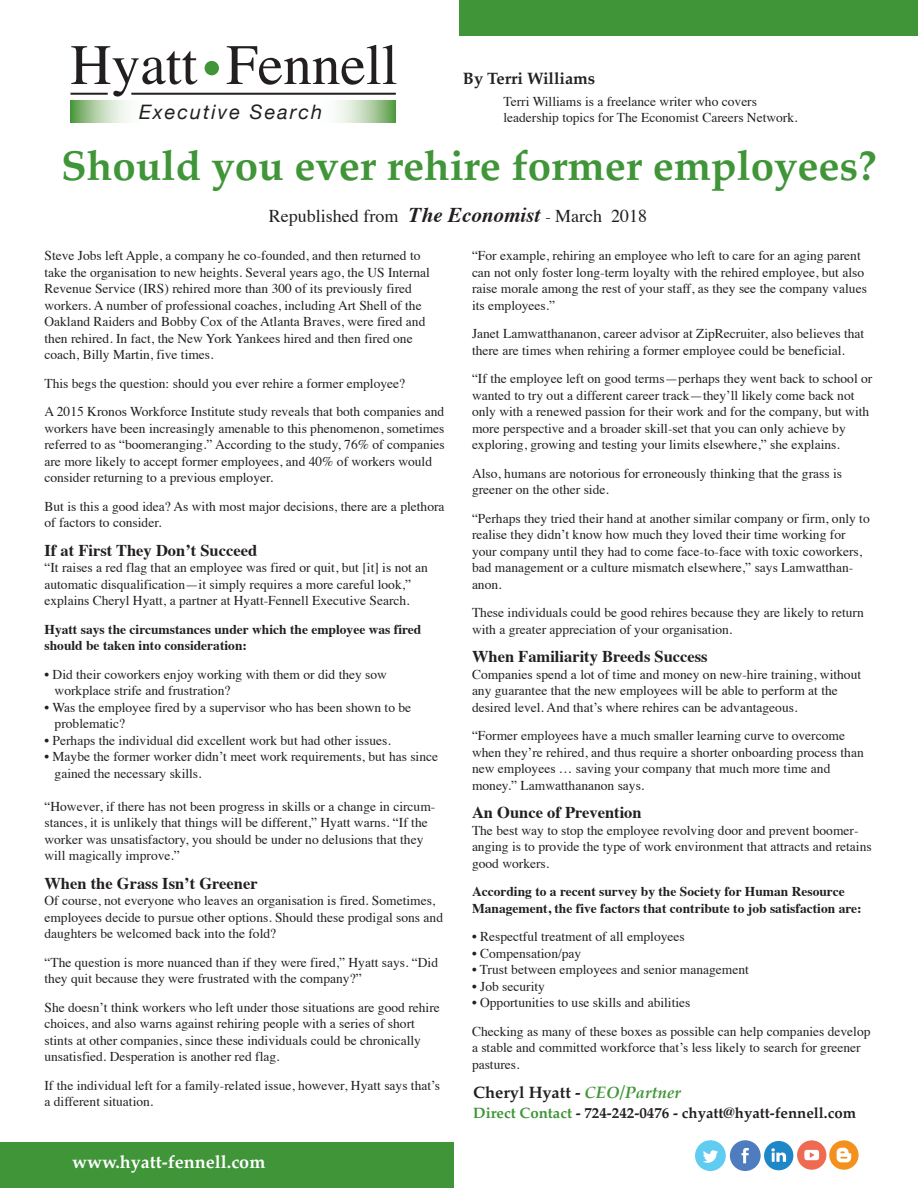
<style>
.page{position:relative;width:918px;height:1188px;background:#fff}
.page>*{position:absolute;margin:0;border:0;box-sizing:border-box;transform-origin:0 0}
.t1{font:57.15px "Times";color:#231f20}
.t2{font:700 42px "Palatino";color:#3f9537}
.t3{font:italic 19.95px "Helvetica Neue";letter-spacing:.1em;color:#231f20}
.t4{font:18px "Times";color:#231f20}
.t5{font:700 18px "Palatino";color:#fff}
.t6{font:700 16.5px "Times";color:#231f20}
.t7{font:700 16.5px "Palatino";color:#231f20}
.t8{font:700 15px "Palatino";color:#231f20}
.t9{font:13.5px/16.5px "Times";color:#231f20}
.t10{font:700 13.5px/16.5px "Times";color:#231f20}
.s1{font-weight:700;font-style:italic;font-size:21px}
.s2{font-size:16.5px}
.s3{font-style:italic;color:#3f9537}
.s4{color:#3f9537}
</style>
<div class="page">
<div style="left:0;top:1143px;width:454px;height:45px;background:#3f9537"></div>
<div style="left:459px;top:0;width:459px;height:36px;background:#3f9537"></div>
<div style="left:730px;top:1140px;width:31px;height:31px;background:#4e7cbf;border-radius:50%"></div>
<svg style="left:742px;top:1148px;width:7px;height:15px"></svg>
<div style="left:695px;top:1140px;width:31px;height:31px;background:#60ccf0;border-radius:50%"></div>
<svg style="left:703px;top:1150px;width:15px;height:13px"></svg>
<div style="left:797px;top:1140px;width:29px;height:30px;background:#ee6b52;border-radius:50%"></div>
<svg style="left:804px;top:1150px;width:15px;height:10px"></svg>
<div style="left:764px;top:1141px;width:29px;height:29px;background:#1e87c8;border-radius:50%"></div>
<svg style="left:771px;top:1148px;width:15px;height:14px"></svg>
<svg style="left:829px;top:1140px;width:30px;height:30px"></svg>
<svg style="left:837px;top:1148px;width:14px;height:14px"></svg>
<svg style="left:70px;top:100px;width:58px;height:23px"></svg>
<svg style="left:337px;top:100px;width:59px;height:23px"></svg>
<hr style="left:131px;top:93px;width:265px;height:2px;background:#231f20">
<hr style="left:71px;top:93px;width:37px;height:2px;background:#231f20">
<div style="left:205px;top:61px;width:14px;height:14px;background:#3f9537;border-radius:50%"></div>
<h1 class="t1" style="left:70px;top:11px;width:329px">Hyatt Fennell</h1>
<h3 class="t3" style="left:139px;top:97px;width:185px">Executive Search</h3>
<p class="t7" style="left:463px;top:64px;width:134px">By Terri Williams</p>
<p class="t9" style="left:503px;top:92px;width:296px">Terri Williams is a freelance writer who covers leadership topics for The Economist Careers Network.</p>
<h2 class="t2" style="left:61px;top:130px;width:817px">Should you ever rehire former employees?</h2>
<h3 class="t4" style="left:269px;top:199px;width:380px">Republished from <span class="s1">The Economist</span> <span class="s2">-</span> March 2018</h3>
<p class="t9" style="left:44px;top:246px;width:387px">Steve Jobs left Apple, a company he co-founded, and then returned to take the organisation to new heights. Several years ago, the US Internal Revenue Service (IRS) rehired more than 300 of its previously fired workers. A number of professional coaches, including Art Shell of the Oakland Raiders and Bobby Cox of the Atlanta Braves, were fired and then rehired. In fact, the New York Yankees hired and then fired one coach, Billy Martin, five times.</p>
<p class="t9" style="left:44px;top:368px;width:401px;line-height:28.5px">This begs the question: should you ever rehire a former employee?<br>A 2015 Kronos Workforce Institute study reveals that both companies and</p>
<p class="t9" style="left:44px;top:419px;width:402px">workers have been increasingly amenable to this phenomenon, sometimes referred to as “boomeranging.” According to the study, 76% of companies are more likely to accept former employees, and 40% of workers would consider returning to a previous employer.</p>
<p class="t9" style="left:44px;top:497px;width:402px">But is this a good idea? As with most major decisions, there are a plethora of factors to consider.</p>
<p class="t6" style="left:44px;top:535px;width:214px">If at First They Don’t Succeed</p>
<p class="t9" style="left:44px;top:558px;width:385px">“It raises a red flag that an employee was fired or quit, but [it] is not an automatic disqualification—it simply requires a more careful look,” explains Cheryl Hyatt, a partner at Hyatt-Fennell Executive Search.</p>
<p class="t10" style="left:44px;top:620px;width:378px">Hyatt says the circumstances under which the employee was fired should be taken into consideration:</p>
<p class="t9" style="left:55px;top:665px;width:334px;text-indent:-10px">• Did their coworkers enjoy working with them or did they sow workplace strife and frustration?</p>
<p class="t9" style="left:55px;top:698px;width:358px;text-indent:-10px">• Was the employee fired by a supervisor who has been shown to be problematic?</p>
<p class="t9" style="left:44px;top:731px;width:348px">• Perhaps the individual did excellent work but had other issues.</p>
<p class="t9" style="left:55px;top:747px;width:385px;text-indent:-10px">• Maybe the former worker didn’t meet work requirements, but has since gained the necessary skills.</p>
<p class="t9" style="left:44px;top:797px;width:392px">“However, if there has not been progress in skills or a change in circum&shy;stances, it is unlikely that things will be different,” Hyatt warns. “If the worker was unsatisfactory, you should be under no delusions that they will magically improve.”</p>
<p class="t6" style="left:44px;top:868px;width:215px">When the Grass Isn’t Greener</p>
<p class="t9" style="left:44px;top:891px;width:400px">Of course, not everyone who leaves an organisation is fired. Sometimes, employees decide to pursue other options. Should these prodigal sons and daughters be welcomed back into the fold?</p>
<p class="t9" style="left:44px;top:953px;width:395px">“The question is more nuanced than if they were fired,” Hyatt says. “Did they quit because they were frustrated with the company?”</p>
<p class="t9" style="left:44px;top:998px;width:397px">She doesn’t think workers who left under those situations are good rehire choices, and also warns against rehiring people with a series of short stints at other companies, since these individuals could be chronically unsatisfied. Desperation is another red flag.</p>
<p class="t9" style="left:44px;top:1076px;width:397px">If the individual left for a family-related issue, however, Hyatt says that’s a different situation.</p>
<h3 class="t5" style="left:72px;top:1147px;width:195px">www.hyatt-fennell.com</h3>
<p class="t9" style="left:472px;top:246px;width:396px">“For example, rehiring an employee who left to care for an aging parent can not only foster long-term loyalty with the rehired employee, but also raise morale among the rest of your staff, as they see the company values its employees.”</p>
<p class="t9" style="left:472px;top:324px;width:394px">Janet Lamwatthananon, career advisor at ZipRecruiter, also believes that there are times when rehiring a former employee could be beneficial.</p>
<p class="t9" style="left:472px;top:369px;width:402px">“If the employee left on good terms—perhaps they went back to school or wanted to try out a different career track—they’ll likely come back not only with a renewed passion for their work and for the company, but with more perspective and a broader skill-set that you can only achieve by exploring, growing and testing your limits elsewhere,” she explains.</p>
<p class="t9" style="left:472px;top:464px;width:372px">Also, humans are notorious for erroneously thinking that the grass is greener on the other side.</p>
<p class="t9" style="left:472px;top:509px;width:399px">“Perhaps they tried their hand at another similar company or firm, only to realise they didn’t know how much they loved their time working for your company until they had to come face-to-face with toxic coworkers, bad management or a culture mismatch elsewhere,” says Lamwatthan&shy;anon.</p>
<p class="t9" style="left:472px;top:603px;width:393px">These individuals could be good rehires because they are likely to return with a greater appreciation of your organisation.</p>
<p class="t6" style="left:472px;top:641px;width:237px">When Familiarity Breeds Success</p>
<p class="t9" style="left:472px;top:665px;width:391px">Companies spend a lot of time and money on new-hire training, without any guarantee that the new employees will be able to perform at the desired level. And that’s where rehires can be advantageous.</p>
<p class="t9" style="left:472px;top:726px;width:393px">“Former employees have a much smaller learning curve to overcome when they’re rehired, and thus require a shorter onboarding process than new employees … saving your company that much more time and money.” Lamwatthananon says.</p>
<p class="t6" style="left:472px;top:797px;width:171px">An Ounce of Prevention</p>
<p class="t9" style="left:472px;top:821px;width:401px">The best way to stop the employee revolving door and prevent boomer&shy;anging is to provide the type of work environment that attracts and retains good workers.</p>
<p class="t10" style="left:472px;top:882px;width:391px">According to a recent survey by the Society for Human Resource<br>Management, the five factors that contribute to job satisfaction are:</p>
<p class="t9" style="left:472px;top:927px;width:214px">• Respectful treatment of all employees</p>
<p class="t9" style="left:472px;top:944px;width:111px">• Compensation/pay</p>
<p class="t9" style="left:472px;top:960px;width:278px">• Trust between employees and senior management</p>
<p class="t9" style="left:472px;top:977px;width:74px">• Job security</p>
<p class="t9" style="left:472px;top:987px;width:400px;line-height:28.5px">• Opportunities to use skills and abilities<br>Checking as many of these boxes as possible can help companies develop</p>
<p class="t9" style="left:472px;top:1038px;width:390px">a stable and committed workforce that’s less likely to search for greener pastures.</p>
<p class="t7" style="left:473px;top:1078px;width:209px">Cheryl Hyatt - <span class="s3">CEO/Partner</span></p>
<p class="t8" style="left:473px;top:1100px;width:384px"><span class="s4">Direct Contact</span> - 724-242-0476 - chyatt@hyatt-fennell.com</p>
</div>
